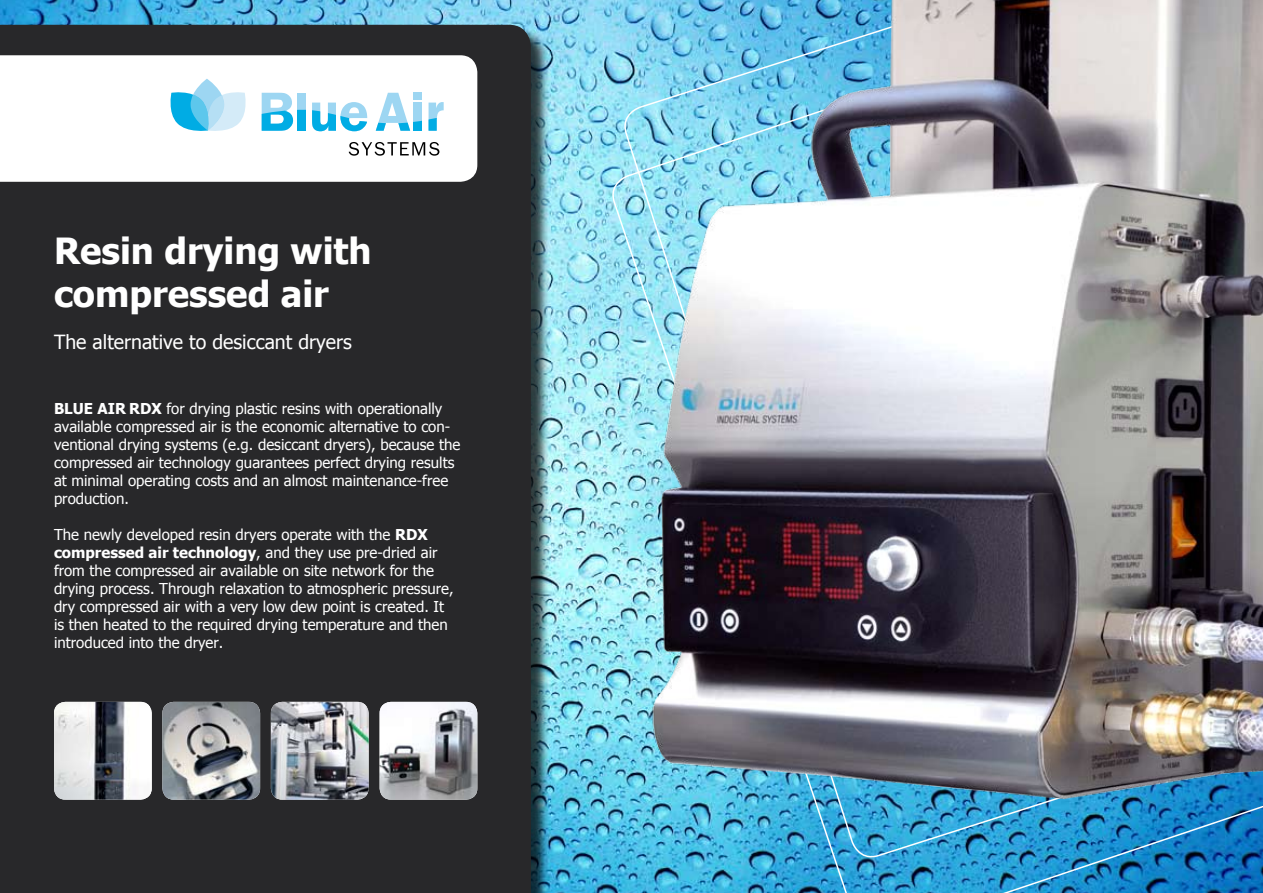
<style>
.page{position:relative;width:1263px;height:893px;background:#fff}
.page>*{position:absolute;margin:0;border:0;box-sizing:border-box;transform-origin:0 0}
.t1{font:700 36px/43.2px "Tahoma";color:#fff}
.t2{font:19.5px "Tahoma";color:#fff}
.t3{font:15px/18px "Tahoma";color:#fff}
.s1{font-weight:700}
</style>
<div class="page">
<img style="left:0;top:0;width:608px;height:893px">
<img style="left:608px;top:0;width:655px;height:893px">
<img style="left:620px;top:0;width:643px;height:862px">
<div style="left:0;top:26px;width:551px;height:867px;background:#000;opacity:.75"></div>
<div style="left:0;top:25px;width:531px;height:868px;background:#28282a"></div>
<svg style="left:0;top:55px;width:477px;height:127px"></svg>
<img style="left:271px;top:702px;width:98px;height:98px;border-radius:11px">
<img style="left:380px;top:702px;width:97px;height:98px;border-radius:11px">
<img style="left:54px;top:702px;width:98px;height:98px;border-radius:11px">
<img style="left:162px;top:702px;width:98px;height:98px;border-radius:11px">
<svg style="left:190px;top:79px;width:34px;height:51px"></svg>
<svg style="left:167px;top:90px;width:82px;height:43px"></svg>
<div style="left:298px;top:93px;width:8px;height:38px;background:#9dd6f2"></div>
<div style="left:414px;top:92px;width:8px;height:8px;background:#9dd6f2"></div>
<svg style="left:349px;top:142px;width:90px;height:14px"></svg>
<svg style="left:262px;top:93px;width:31px;height:38px"></svg>
<svg style="left:298px;top:109px;width:8px;height:22px"></svg>
<svg style="left:312px;top:102px;width:55px;height:29px"></svg>
<svg style="left:376px;top:93px;width:34px;height:38px"></svg>
<svg style="left:414px;top:103px;width:8px;height:28px"></svg>
<svg style="left:429px;top:102px;width:15px;height:29px"></svg>
<img style="left:646px;top:0;width:617px;height:826px">
<h1 class="t1" style="left:54px;top:227px;width:319px">Resin drying with compressed air</h1>
<h2 class="t2" style="left:54px;top:329px;width:299px">The alternative to desiccant dryers</h2>
<p class="t3" style="left:54px;top:399px;width:408px"><span class="s1">BLUE AIR RDX</span> for drying plastic resins with operationally available compressed air is the economic alternative to con&shy;ventional drying systems (e.g. desiccant dryers), because the compressed air technology guarantees perfect drying results at minimal operating costs and an almost maintenance-free production.</p>
<p class="t3" style="left:54px;top:525px;width:401px">The newly developed resin dryers operate with the <span class="s1">RDX compressed air technology</span>, and they use pre-dried air from the compressed air available on site network for the drying process. Through relaxation to atmospheric pressure, dry compressed air with a very low dew point is created. It is then heated to the required drying temperature and then introduced into the dryer.</p>
</div>
